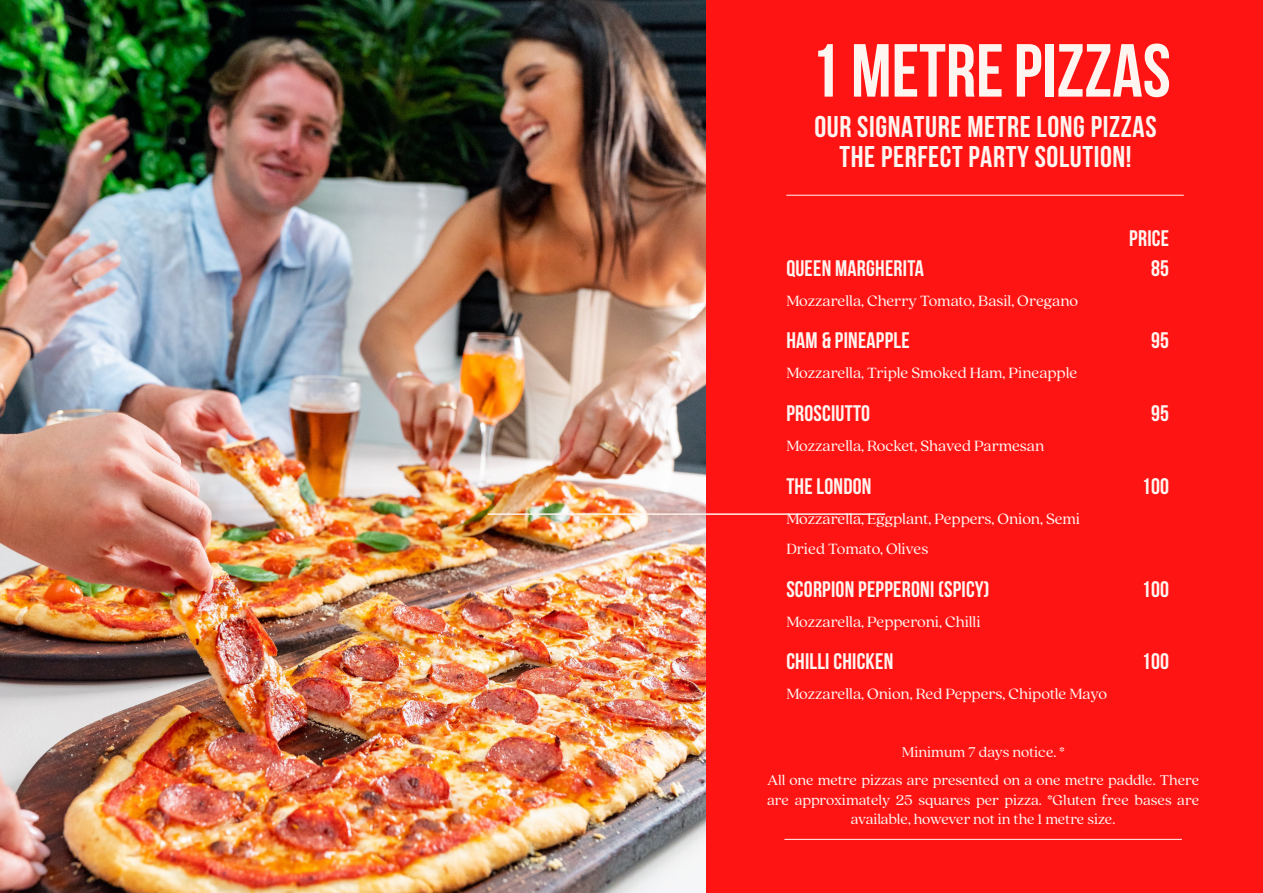
<style>
.page{position:relative;width:1263px;height:893px;background:#fff}
.page>*{position:absolute;margin:0;border:0;box-sizing:border-box;transform-origin:0 0}
.t1{font:700 75px "Bebas Neue";color:#fff5f0}
.t2{font:700 30px "Bebas Neue";letter-spacing:.02em;color:#fff5f0}
.t3{font:700 22.5px "Bebas Neue";letter-spacing:.01em;color:#fff5f0}
.t4{font:16.5px/30px "Quincy CF";color:#fff5f0}
.t5{font:15.75px/19.5px "Quincy CF";letter-spacing:-.005em;color:#fff5f0;text-align:center}
</style>
<div class="page">
<div style="left:706px;top:0;width:557px;height:893px;background:#ff1414"></div>
<img style="left:0;top:0;width:706px;height:893px">
<hr style="left:784px;top:839px;width:398px;height:1px;background:#fff5f0">
<hr style="left:786px;top:195px;width:398px;height:1px;background:#fff5f0">
<hr style="left:488px;top:514px;width:397px;height:1px;background:#fff5f0">
<p class="t1" style="left:810px;top:30px;width:362px">1 METRE PIZZAS</p>
<p class="t2" style="left:814px;top:110px;width:344px">OUR SIGNATURE METRE LONG PIZZAS</p>
<p class="t2" style="left:839px;top:140px;width:294px">THE PERFECT PARTY SOLUTION!</p>
<p class="t3" style="left:1129px;top:225px;width:41px">PRICE</p>
<p class="t3" style="left:786px;top:255px;width:139px">QUEEN MARGHERITA</p>
<p class="t3" style="left:1151px;top:255px;width:20px">85</p>
<p class="t4" style="left:786px;top:284px;width:293px">Mozzarella, Cherry Tomato, Basil, Oregano</p>
<p class="t3" style="left:786px;top:328px;width:125px">HAM &amp; PINEAPPLE</p>
<p class="t3" style="left:1151px;top:328px;width:20px">95</p>
<p class="t4" style="left:786px;top:357px;width:292px">Mozzarella, Triple Smoked Ham, Pineapple</p>
<p class="t3" style="left:786px;top:401px;width:85px">PROSCIUTTO</p>
<p class="t3" style="left:1151px;top:401px;width:20px">95</p>
<p class="t4" style="left:786px;top:430px;width:259px">Mozzarella, Rocket, Shaved Parmesan</p>
<p class="t3" style="left:786px;top:474px;width:87px">THE LONDON</p>
<p class="t3" style="left:1142px;top:474px;width:29px">100</p>
<p class="t4" style="left:786px;top:503px;width:295px">Mozzarella, Eggplant, Peppers, Onion, Semi<br>Dried Tomato, Olives</p>
<p class="t3" style="left:786px;top:576px;width:205px">SCORPION PEPPERONI (SPICY)</p>
<p class="t3" style="left:1142px;top:576px;width:29px">100</p>
<p class="t4" style="left:786px;top:606px;width:196px">Mozzarella, Pepperoni, Chilli</p>
<p class="t3" style="left:786px;top:649px;width:108px">CHILLI CHICKEN</p>
<p class="t3" style="left:1142px;top:649px;width:29px">100</p>
<p class="t4" style="left:786px;top:678px;width:322px">Mozzarella, Onion, Red Peppers, Chipotle Mayo</p>
<p class="t5" style="left:902px;top:742px;width:164px">Minimum 7 days notice. *</p>
<p class="t5" style="left:767px;top:770px;width:434px">All one metre pizzas are presented on a one metre paddle. There are approximately 25 squares per pizza. *Gluten free bases are available, however not in the 1 metre size.</p>
</div>
